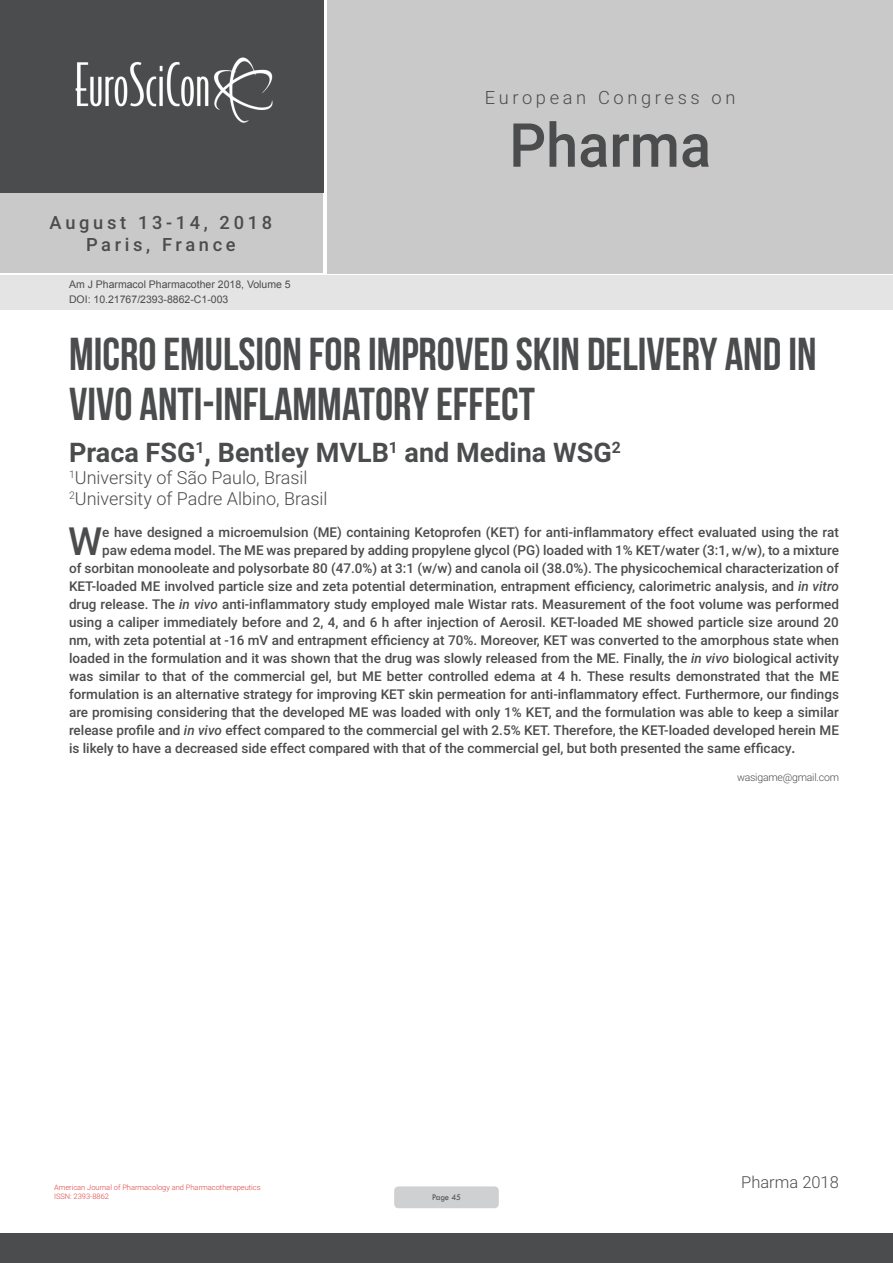
<style>
.page{position:relative;width:893px;height:1263px;background:#fff}
.page>*{position:absolute;margin:0;border:0;box-sizing:border-box;transform-origin:0 0}
.t1{font:500 60.75px "Roboto";color:#4b4c4d;scale:.95 1}
.t2{font:46.05px/50.7px "Bebas Neue";color:#4b4c4d}
.Abstract{font:500 38.85px "Roboto";color:#4b4c4d}
.t3{font:700 27px "Roboto";color:#4b4c4d}
.t4{font:500 18.3px/21.9px "Roboto";letter-spacing:.2em;color:#4b4c4d;text-align:center}
.t5{font:300 18.3px "Roboto";letter-spacing:.2em;color:#4b4c4d}
.t6{font:300 18px "Roboto";color:#4b4c4d}
.t7{font:300 16.5px "Roboto";color:#4b4c4d}
.Abstract-2{font:500 13.5px "Roboto";color:#4b4c4d}
.t8{font:10.5px "Arial";color:#4b4c4d}
.Biography{font:300 10.5px "Roboto";letter-spacing:-.02em;color:#4b4c4d}
.t9{font:9px "Tw Cen";letter-spacing:-.02em;color:#4b4c4d;scale:.95 1}
.t10{font:300 7.5px/9px "Roboto";color:#da4340}
.s1{font-style:italic}
.s2{font-weight:700}
</style>
<div class="page">
<div style="left:0;top:0;width:323px;height:193px;background:#4b4c4d"></div>
<div style="left:0;top:193px;width:322px;height:80px;background:#c9c9c9"></div>
<div style="left:327px;top:0;width:566px;height:273px;background:#c9c9c9"></div>
<img style="left:75px;top:57px;width:198px;height:66px">
<div style="left:0;top:1233px;width:893px;height:30px;background:#4b4c4d"></div>
<div style="left:1px;top:275px;width:892px;height:35px;background:#e4e4e4"></div>
<div style="left:394px;top:1186px;width:105px;height:22px;background:#cfd0d2;border-radius:4px"></div>
<h3 class="t4" style="left:50px;top:211px;width:224px">August 13-14, 2018<br>Paris, France</h3>
<p class="t8" style="left:69px;top:278px;width:223px">Am J Pharmacol Pharmacother 2018, Volume 5</p>
<p class="t8" style="left:69px;top:292px;width:161px">DOI: 10.21767/2393-8862-C1-003</p>
<h3 class="t5" style="left:485px;top:85px;width:252px">European Congress on</h3>
<h1 class="t1" style="left:509px;top:103px;width:214px">Pharma</h1>
<p class="t2" style="left:69px;top:328px;width:749px">MICRO EMULSION FOR IMPROVED SKIN DELIVERY AND IN<br>VIVO ANTI-INFLAMMATORY EFFECT</p>
<p class="t3" style="left:69px;top:433px;width:553px">Praca FSG<sup>1</sup>, Bentley MVLB<sup>1</sup> and Medina WSG<sup>2</sup></p>
<p class="t6" style="left:69px;top:464px;width:240px"><sup>1</sup>University of São Paulo, Brasil</p>
<p class="t6" style="left:69px;top:486px;width:260px"><sup>2</sup>University of Padre Albino, Brasil</p>
<p class="Abstract" style="left:68px;top:513px;width:36px">W</p>
<p class="Abstract-2" style="left:102px;top:522px;width:738px">e have designed a microemulsion (ME) containing Ketoprofen (KET) for anti-inflammatory effect evaluated using the rat</p>
<p class="Abstract-2" style="left:102px;top:540px;width:738px">paw edema model. The ME was prepared by adding propylene glycol (PG) loaded with 1% KET/water (3:1, w/w), to a mixture</p>
<p class="Abstract-2" style="left:69px;top:558px;width:771px">of sorbitan monooleate and polysorbate 80 (47.0%) at 3:1 (w/w) and canola oil (38.0%). The physicochemical characterization of</p>
<p class="Abstract-2" style="left:69px;top:576px;width:771px">KET-loaded ME involved particle size and zeta potential determination, entrapment efficiency, calorimetric analysis, and <span class="s1">in vitro</span></p>
<p class="Abstract-2" style="left:69px;top:594px;width:771px">drug release. The <span class="s1">in vivo</span> anti-inflammatory study employed male Wistar rats. Measurement of the foot volume was performed</p>
<p class="Abstract-2" style="left:69px;top:612px;width:771px">using a caliper immediately before and 2, 4, and 6 h after injection of Aerosil. KET-loaded ME showed particle size around 20</p>
<p class="Abstract-2" style="left:69px;top:630px;width:771px">nm, with zeta potential at -16 mV and entrapment efficiency at 70%. Moreover, KET was converted to the amorphous state when</p>
<p class="Abstract-2" style="left:69px;top:648px;width:771px">loaded in the formulation and it was shown that the drug was slowly released from the ME. Finally, the <span class="s1">in vivo</span> biological activity</p>
<p class="Abstract-2" style="left:69px;top:666px;width:771px">was similar to that of the commercial gel, but ME better controlled edema at 4 h. These results demonstrated that the ME</p>
<p class="Abstract-2" style="left:69px;top:684px;width:771px">formulation is an alternative strategy for improving KET skin permeation for anti-inflammatory effect. Furthermore, our findings</p>
<p class="Abstract-2" style="left:69px;top:702px;width:771px">are promising considering that the developed ME was loaded with only 1% KET, and the formulation was able to keep a similar</p>
<p class="Abstract-2" style="left:69px;top:720px;width:771px">release profile and <span class="s1">in vivo</span> effect compared to the commercial gel with 2.5% KET. Therefore, the KET-loaded developed herein ME</p>
<p class="Abstract-2" style="left:69px;top:738px;width:728px">is likely to have a decreased side effect compared with that of the commercial gel, but both presented the same efficacy<span class="s2">.</span></p>
<p class="Biography" style="left:737px;top:770px;width:103px">wasigame@gmail.com</p>
<p class="t10" style="left:54px;top:1183px;width:208px">American Journal of Pharmacology and Pharmacotherapeutics<br>ISSN: 2393-8862</p>
<p class="t9" style="left:432px;top:1192px;width:32px">Page 45</p>
<p class="t7" style="left:741px;top:1170px;width:99px">Pharma 2018</p>
</div>
